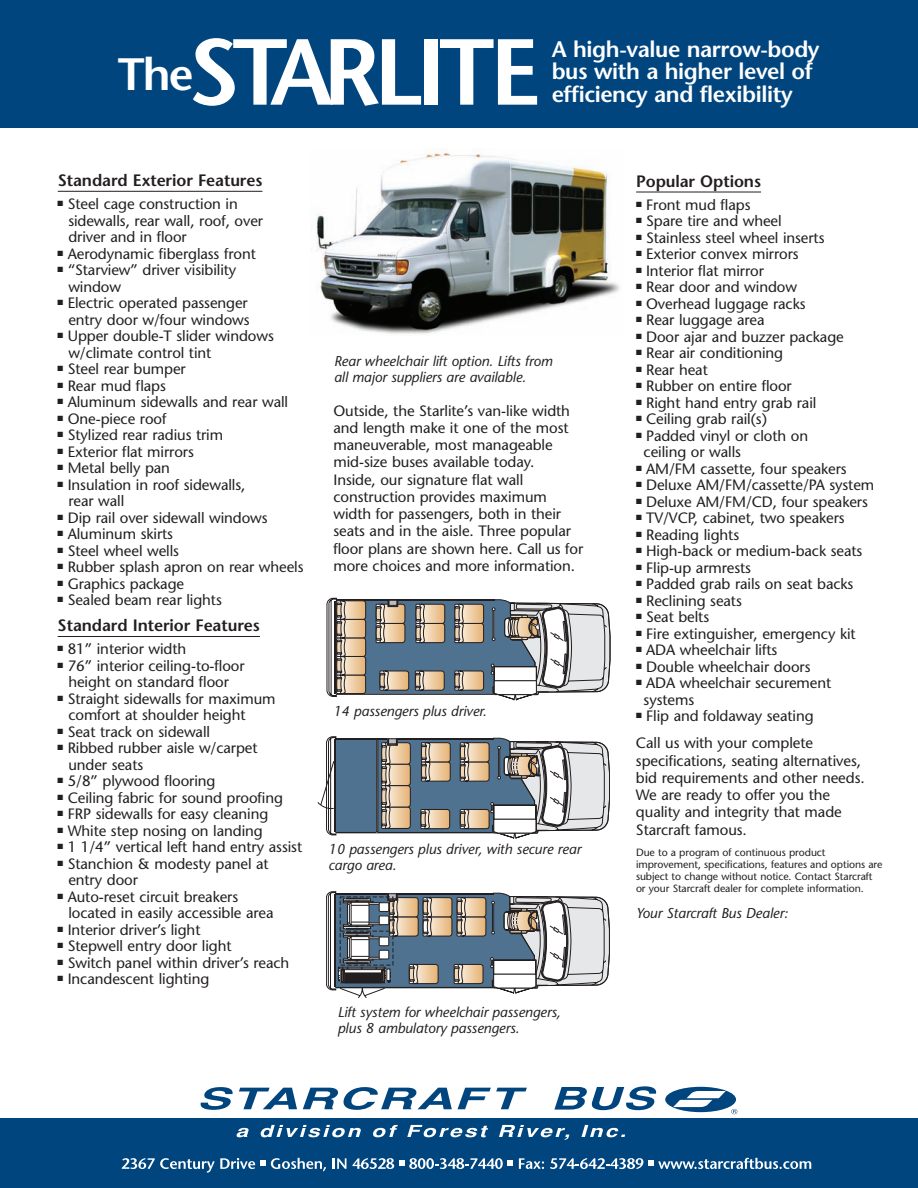
<style>
.page{position:relative;width:918px;height:1188px;background:#fff}
.page>*{position:absolute;margin:0;border:0;box-sizing:border-box;transform-origin:0 0}
.t1{font:600 93.45px "Stone Sans";letter-spacing:-.07em;color:#fff}
.t2{font:600 22.5px/22.5px "Stone Sans";letter-spacing:-.015em;color:#fff}
.t3{font:600 16.5px "Stone Sans";letter-spacing:-.005em;color:#231f20}
.t4{font:15px/17.2px "Stone Sans";letter-spacing:-.005em;color:#231f20}
.t5{font:italic 14.25px/15.8px "Stone Sans";letter-spacing:-.005em;color:#231f20}
.t6{font:10.5px/12px "Stone Sans";letter-spacing:-.005em;color:#231f20}
</style>
<div class="page">
<div style="left:0;top:0;width:918px;height:128px;background:#01457f"></div>
<img style="left:316px;top:153px;width:304px;height:181px">
<svg style="left:327px;top:598px;width:284px;height:103px"></svg>
<svg style="left:317px;top:736px;width:293px;height:103px"></svg>
<svg style="left:326px;top:891px;width:284px;height:107px"></svg>
<hr style="left:58px;top:191px;width:204px;height:1px;background:#231f20">
<hr style="left:58px;top:636px;width:202px;height:1px;background:#231f20">
<hr style="left:636px;top:192px;width:125px;height:1px;background:#231f20">
<svg style="left:201px;top:1087px;width:32px;height:23px"></svg>
<svg style="left:239px;top:1088px;width:58px;height:21px"></svg>
<svg style="left:303px;top:1087px;width:149px;height:23px"></svg>
<svg style="left:458px;top:1088px;width:69px;height:21px"></svg>
<svg style="left:665px;top:1087px;width:72px;height:27px"></svg>
<svg style="left:554px;top:1086px;width:103px;height:24px"></svg>
<div style="left:0;top:1118px;width:918px;height:70px;background:#01457f"></div>
<svg style="left:122px;top:1158px;width:143px;height:15px"></svg>
<svg style="left:271px;top:1158px;width:55px;height:13px"></svg>
<svg style="left:333px;top:1158px;width:13px;height:11px"></svg>
<svg style="left:352px;top:1158px;width:161px;height:11px"></svg>
<svg style="left:519px;top:1158px;width:25px;height:11px"></svg>
<svg style="left:550px;top:1158px;width:261px;height:11px"></svg>
<svg style="left:236px;top:1128px;width:13px;height:9px"></svg>
<svg style="left:260px;top:1124px;width:101px;height:13px"></svg>
<svg style="left:373px;top:1124px;width:25px;height:13px"></svg>
<svg style="left:407px;top:1124px;width:81px;height:13px"></svg>
<svg style="left:499px;top:1124px;width:70px;height:16px"></svg>
<svg style="left:581px;top:1124px;width:44px;height:13px"></svg>
<h1 class="t1" style="left:118px;top:36px;width:425px"><sup>The</sup>STARLITE</h1>
<h2 class="t2" style="left:552px;top:40px;width:269px">A high-value narrow-body bus with a higher level of</h2>
<h2 class="t2" style="left:552px;top:85px;width:243px">efficiency and flexibility</h2>
<p class="t3" style="left:58px;top:174px;width:206px">Standard Exterior Features</p>
<p class="t4" style="left:68px;top:197px;width:196px;line-height:16.5px;text-indent:-11px">■ Steel cage construction in sidewalls, rear wall, roof, over driver and in floor</p>
<p class="t4" style="left:58px;top:246px;width:200px">■ Aerodynamic fiberglass front</p>
<p class="t4" style="left:68px;top:263px;width:170px;line-height:16.5px;text-indent:-11px">■ “Starview” driver visibility window</p>
<p class="t4" style="left:58px;top:296px;width:193px;line-height:16.5px;text-align:right">■ Electric operated passenger entry door w/four windows</p>
<p class="t4" style="left:68px;top:329px;width:207px;line-height:16.5px;text-indent:-11px">■ Upper double-T slider windows w/climate control tint</p>
<p class="t4" style="left:58px;top:362px;width:130px">■ Steel rear bumper</p>
<p class="t4" style="left:58px;top:378px;width:110px">■ Rear mud flaps</p>
<p class="t4" style="left:58px;top:395px;width:232px">■ Aluminum sidewalls and rear wall</p>
<p class="t4" style="left:58px;top:411px;width:110px">■ One-piece roof</p>
<p class="t4" style="left:58px;top:428px;width:167px">■ Stylized rear radius trim</p>
<p class="t4" style="left:58px;top:444px;width:138px">■ Exterior flat mirrors</p>
<p class="t4" style="left:58px;top:461px;width:114px">■ Metal belly pan</p>
<p class="t4" style="left:68px;top:478px;width:179px;line-height:16.5px;text-indent:-11px">■ Insulation in roof sidewalls, rear wall</p>
<p class="t4" style="left:58px;top:510px;width:212px">■ Dip rail over sidewall windows</p>
<p class="t4" style="left:58px;top:527px;width:117px">■ Aluminum skirts</p>
<p class="t4" style="left:58px;top:543px;width:123px">■ Steel wheel wells</p>
<p class="t4" style="left:58px;top:560px;width:247px">■ Rubber splash apron on rear wheels</p>
<p class="t4" style="left:58px;top:576px;width:128px">■ Graphics package</p>
<p class="t4" style="left:58px;top:593px;width:166px">■ Sealed beam rear lights</p>
<p class="t3" style="left:58px;top:619px;width:204px">Standard Interior Features</p>
<p class="t4" style="left:58px;top:642px;width:130px">■ 81” interior width</p>
<p class="t4" style="left:58px;top:659px;width:188px;line-height:16.5px;text-align:center">■ 76” interior ceiling-to-floor height on standard floor</p>
<p class="t4" style="left:68px;top:692px;width:209px;line-height:16.5px;text-indent:-11px">■ Straight sidewalls for maximum comfort at shoulder height</p>
<p class="t4" style="left:58px;top:725px;width:154px">■ Seat track on sidewall</p>
<p class="t4" style="left:68px;top:741px;width:191px;line-height:16.5px;text-indent:-11px">■ Ribbed rubber aisle w/carpet under seats</p>
<p class="t4" style="left:58px;top:774px;width:159px">■ 5/8” plywood flooring</p>
<p class="t4" style="left:58px;top:791px;width:227px">■ Ceiling fabric for sound proofing</p>
<p class="t4" style="left:58px;top:807px;width:212px">■ FRP sidewalls for easy cleaning</p>
<p class="t4" style="left:58px;top:824px;width:207px">■ White step nosing on landing</p>
<p class="t4" style="left:58px;top:840px;width:246px">■ 1 1/4” vertical left hand entry assist</p>
<p class="t4" style="left:68px;top:857px;width:202px;line-height:16.5px;text-indent:-11px">■ Stanchion &amp; modesty panel at entry door</p>
<p class="t4" style="left:68px;top:890px;width:207px;line-height:16.5px;text-indent:-11px">■ Auto-reset circuit breakers located in easily accessible area</p>
<p class="t4" style="left:58px;top:923px;width:144px">■ Interior driver’s light</p>
<p class="t4" style="left:58px;top:939px;width:175px">■ Stepwell entry door light</p>
<p class="t4" style="left:58px;top:956px;width:233px">■ Switch panel within driver’s reach</p>
<p class="t4" style="left:58px;top:972px;width:153px">■ Incandescent lighting</p>
<p class="t5" style="left:334px;top:355px;width:220px">Rear wheelchair lift option. Lifts from all major suppliers are available.</p>
<p class="t4" style="left:333px;top:403px;width:251px">Outside, the Starlite’s van-like width and length make it one of the most maneuverable, most manageable mid-size buses available today.<br>Inside, our signature flat wall construction provides maximum width for passengers, both in their seats and in the aisle. Three popular floor plans are shown here. Call us for more choices and more information.</p>
<p class="t5" style="left:333px;top:704px;width:155px">14 passengers plus driver.</p>
<p class="t5" style="left:329px;top:843px;width:254px">10 passengers plus driver, with secure rear cargo area.</p>
<p class="t5" style="left:338px;top:1006px;width:225px">Lift system for wheelchair passengers, plus 8 ambulatory passengers.</p>
<p class="t3" style="left:636px;top:175px;width:126px">Popular Options</p>
<p class="t4" style="left:636px;top:198px;width:116px">■ Front mud flaps</p>
<p class="t4" style="left:636px;top:214px;width:147px">■ Spare tire and wheel</p>
<p class="t4" style="left:636px;top:231px;width:190px">■ Stainless steel wheel inserts</p>
<p class="t4" style="left:636px;top:247px;width:164px">■ Exterior convex mirrors</p>
<p class="t4" style="left:636px;top:264px;width:129px">■ Interior flat mirror</p>
<p class="t4" style="left:636px;top:280px;width:163px">■ Rear door and window</p>
<p class="t4" style="left:636px;top:297px;width:171px">■ Overhead luggage racks</p>
<p class="t4" style="left:636px;top:313px;width:130px">■ Rear luggage area</p>
<p class="t4" style="left:636px;top:330px;width:209px">■ Door ajar and buzzer package</p>
<p class="t4" style="left:636px;top:346px;width:149px">■ Rear air conditioning</p>
<p class="t4" style="left:636px;top:363px;width:73px">■ Rear heat</p>
<p class="t4" style="left:636px;top:379px;width:157px">■ Rubber on entire floor</p>
<p class="t4" style="left:636px;top:396px;width:182px">■ Right hand entry grab rail</p>
<p class="t4" style="left:636px;top:412px;width:133px">■ Ceiling grab rail(s)</p>
<p class="t4" style="left:644px;top:429px;width:166px;line-height:16.5px;text-indent:-8px">■ Padded vinyl or cloth on ceiling or walls</p>
<p class="t4" style="left:636px;top:462px;width:212px">■ AM/FM cassette, four speakers</p>
<p class="t4" style="left:636px;top:478px;width:240px">■ Deluxe AM/FM/cassette/PA system</p>
<p class="t4" style="left:636px;top:495px;width:233px">■ Deluxe AM/FM/CD, four speakers</p>
<p class="t4" style="left:636px;top:511px;width:210px">■ TV/VCP, cabinet, two speakers</p>
<p class="t4" style="left:636px;top:528px;width:105px">■ Reading lights</p>
<p class="t4" style="left:636px;top:544px;width:228px">■ High-back or medium-back seats</p>
<p class="t4" style="left:636px;top:561px;width:117px">■ Flip-up armrests</p>
<p class="t4" style="left:636px;top:577px;width:219px">■ Padded grab rails on seat backs</p>
<p class="t4" style="left:636px;top:594px;width:107px">■ Reclining seats</p>
<p class="t4" style="left:636px;top:610px;width:75px">■ Seat belts</p>
<p class="t4" style="left:636px;top:627px;width:221px">■ Fire extinguisher, emergency kit</p>
<p class="t4" style="left:636px;top:643px;width:143px">■ ADA wheelchair lifts</p>
<p class="t4" style="left:636px;top:660px;width:176px">■ Double wheelchair doors</p>
<p class="t4" style="left:644px;top:676px;width:189px;line-height:16.5px;text-indent:-8px">■ ADA wheelchair securement systems</p>
<p class="t4" style="left:636px;top:704px;width:179px;line-height:27px">■ Flip and foldaway seating<br>Call us with your complete</p>
<p class="t4" style="left:636px;top:753px;width:230px">specifications, seating alternatives, bid requirements and other needs.<br>We are ready to offer you the quality and integrity that made<br>Starcraft famous.</p>
<p class="t6" style="left:636px;top:848px;width:248px">Due to a program of continuous product improvement, specifications, features and options are subject to change without notice. Contact Starcraft or your Starcraft dealer for complete information.</p>
<p class="t5" style="left:636px;top:906px;width:153px">Your Starcraft Bus Dealer:</p>
</div>
